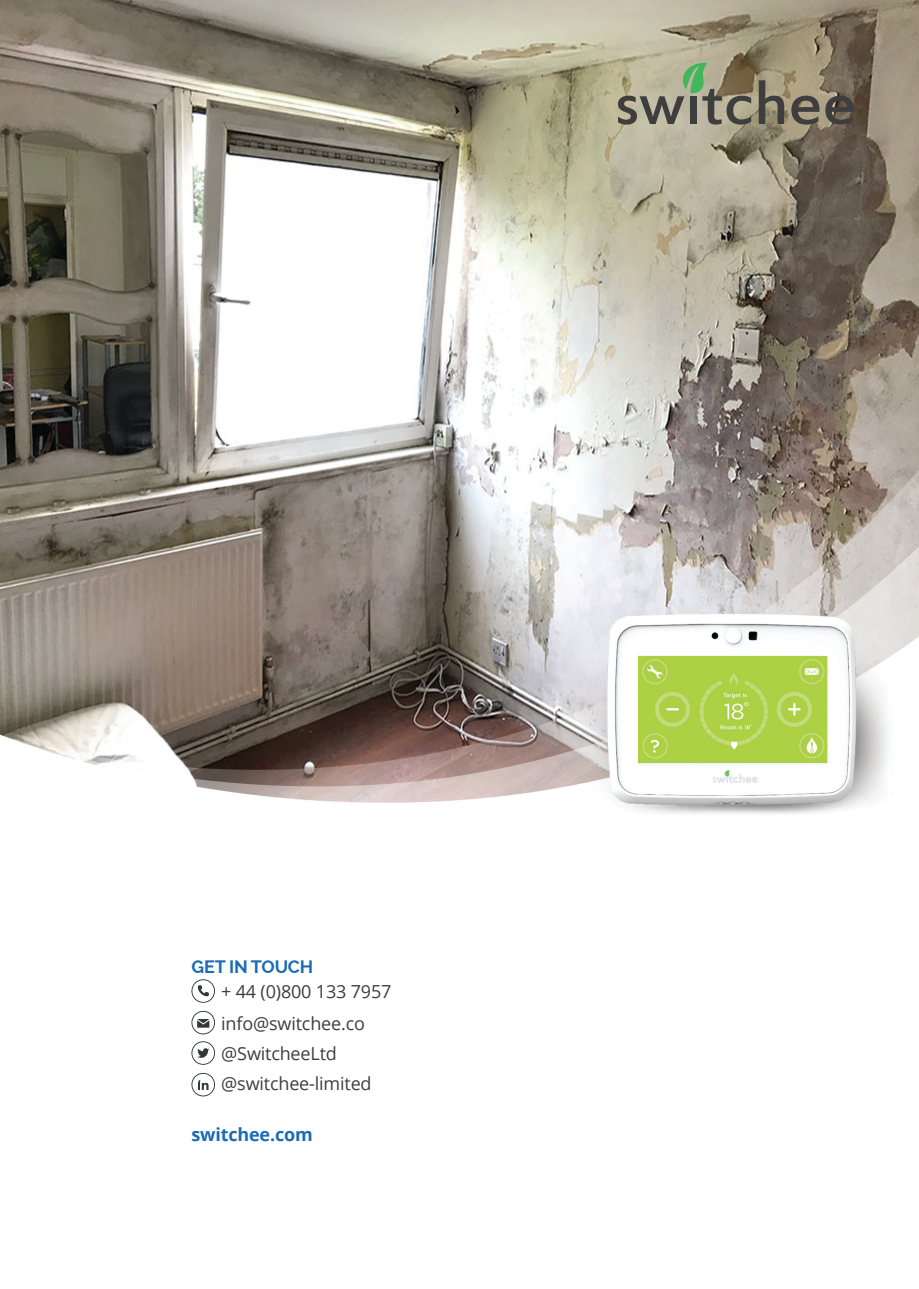
<style>
.page{position:relative;width:919px;height:1289px;background:#fff}
.page>*{position:absolute;margin:0;border:0;box-sizing:border-box;transform-origin:0 0}
.t1{font:18px "Open Sans";letter-spacing:-.01em;color:#3e3e3f}
.t2{font:700 18px "Open Sans";letter-spacing:-.01em;color:#1b6bb5}
.t3{font:700 18px "Raleway";letter-spacing:-.01em;color:#1b6bb5}
</style>
<div class="page">
<img style="left:0;top:0;width:918px;height:814px">
<svg style="left:758px;top:80px;width:26px;height:44px"></svg>
<svg style="left:791px;top:96px;width:28px;height:29px"></svg>
<svg style="left:825px;top:96px;width:28px;height:29px"></svg>
<svg style="left:618px;top:63px;width:133px;height:62px;background:#93947b"></svg>
<svg style="left:191px;top:979px;width:24px;height:23px"></svg>
<svg style="left:191px;top:1010px;width:24px;height:24px"></svg>
<svg style="left:191px;top:1041px;width:24px;height:23px"></svg>
<svg style="left:191px;top:1072px;width:24px;height:24px"></svg>
<p class="t3" style="left:191px;top:955px;width:123px">GET IN TOUCH</p>
<p class="t1" style="left:221px;top:979px;width:172px">+ 44 (0)800 133 7957</p>
<p class="t1" style="left:221px;top:1010px;width:145px">info@switchee.co</p>
<p class="t1" style="left:221px;top:1040px;width:117px">@SwitcheeLtd</p>
<p class="t1" style="left:221px;top:1070px;width:152px">@switchee-limited</p>
<p class="t2" style="left:191px;top:1121px;width:123px">switchee.com</p>
</div>
